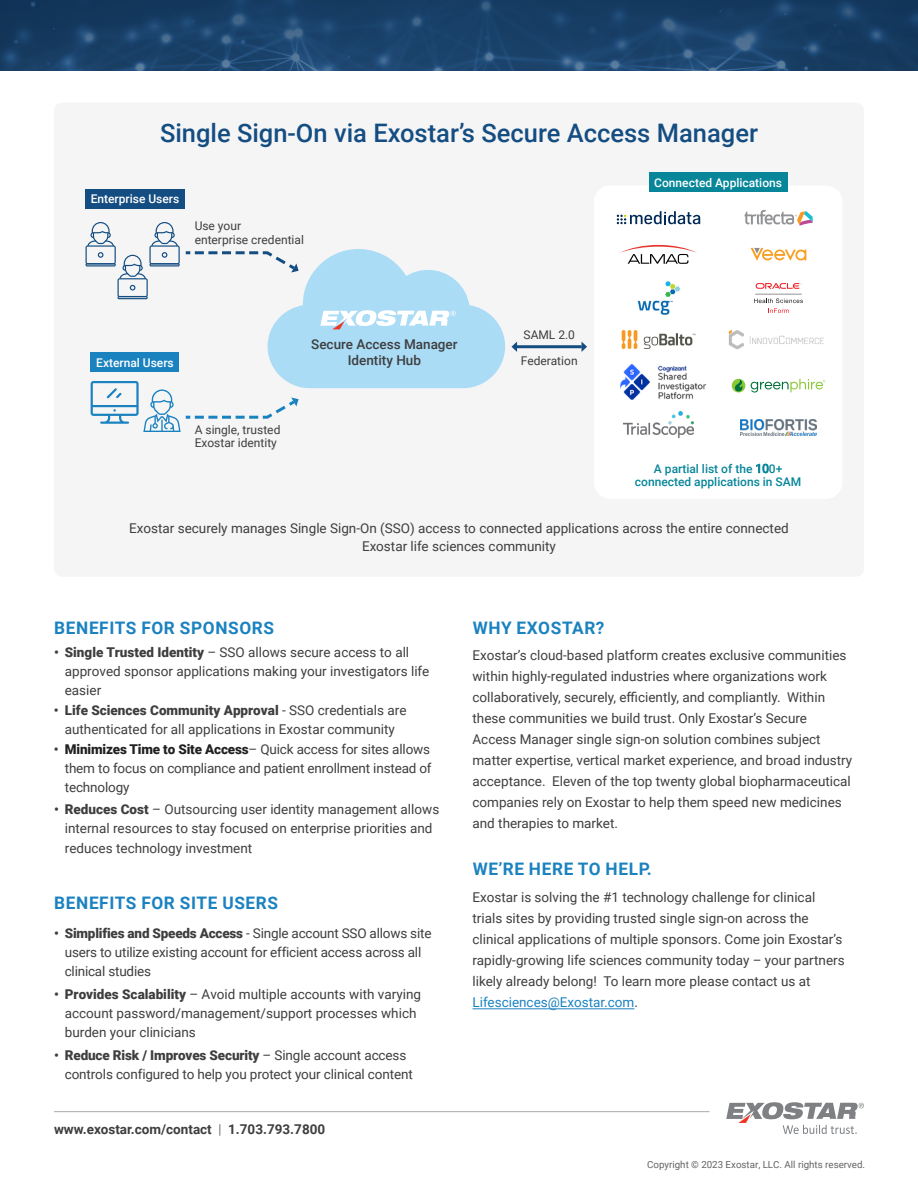
<style>
.page{position:relative;width:918px;height:1188px;background:#fff}
.page>*{position:absolute;margin:0;border:0;box-sizing:border-box;transform-origin:0 0}
.Section_Hed{font:500 25.5px "Roboto";color:#144d81}
.Section_Hed-2{font:700 17.25px "Roboto";letter-spacing:.035em;color:#1b82c0}
.t1{font:13.5px/21px "Roboto";color:#3e3e3f}
.t2{font:700 13.5px "Roboto";color:#3e3e3f}
.t3{font:500 13.5px "Roboto";color:#3e3e3f}
.t4{font:12px/14.4px "Roboto";color:#3e3e3f}
.t5{font:500 12px "Roboto";color:#fff}
.t6{font:500 12px/13.5px "Roboto";color:#07869a;text-align:center}
.t7{font:9.75px "Roboto";color:#636366}
.s1{font-weight:400}
.s2{font-weight:700}
.s3{font-weight:900}
.s4{font-weight:900;color:#212121}
.s5{font-weight:300}
.s6{color:#1b82c0}
</style>
<div class="page">
<div style="left:54px;top:103px;width:810px;height:474px;background:#f5f5f6;border-radius:8px"></div>
<div style="left:594px;top:186px;width:248px;height:313px;background:#fff;border-radius:16px"></div>
<img style="left:0;top:0;width:918px;height:70px">
<svg style="left:726px;top:1102px;width:138px;height:32px"></svg>
<hr style="left:54px;top:1111px;width:656px;height:1px;background:#a8a9ad">
<div style="left:85px;top:189px;width:100px;height:20px;background:#144d81"></div>
<div style="left:649px;top:172px;width:138px;height:20px;background:#07869a"></div>
<svg style="left:617px;top:211px;width:83px;height:13px"></svg>
<svg style="left:620px;top:245px;width:77px;height:19px"></svg>
<svg style="left:622px;top:330px;width:15px;height:19px"></svg>
<svg style="left:644px;top:333px;width:51px;height:16px"></svg>
<img style="left:623px;top:411px;width:71px;height:26px">
<svg style="left:744px;top:210px;width:69px;height:16px"></svg>
<svg style="left:751px;top:248px;width:55px;height:13px"></svg>
<img style="left:728px;top:330px;width:96px;height:20px">
<svg style="left:751px;top:379px;width:74px;height:14px"></svg>
<svg style="left:732px;top:379px;width:13px;height:13px"></svg>
<svg style="left:735px;top:379px;width:8px;height:12px"></svg>
<img style="left:740px;top:420px;width:77px;height:15px">
<hr style="left:517px;top:345px;width:65px;height:3px;background:#144d81">
<svg style="left:512px;top:342px;width:5px;height:10px"></svg>
<svg style="left:582px;top:342px;width:5px;height:10px"></svg>
<svg style="left:86px;top:222px;width:419px;height:210px"></svg>
<svg style="left:756px;top:283px;width:45px;height:6px"></svg>
<svg style="left:754px;top:298px;width:49px;height:15px"></svg>
<hr style="left:755px;top:294px;width:47px;height:1px;background:#939598">
<img style="left:637px;top:281px;width:44px;height:34px">
<hr style="left:473px;top:1008px;width:161px;height:1px;background:#1b82c0">
<img style="left:620px;top:364px;width:87px;height:36px">
<p class="Section_Hed" style="left:160px;top:115px;width:600px">Single Sign-On via Exostar’s Secure Access Manager</p>
<p class="t5" style="left:91px;top:191px;width:90px">Enterprise Users</p>
<p class="t4" style="left:195px;top:218px;width:111px">Use your<br>enterprise credential</p>
<p class="t5" style="left:96px;top:354px;width:79px">External Users</p>
<p class="t4" style="left:195px;top:422px;width:87px;line-height:13.5px">A single, trusted<br>Exostar identity</p>
<p class="t3" style="left:311px;top:335px;width:148px">Secure Access Manager</p>
<p class="t3" style="left:348px;top:351px;width:75px">Identity Hub</p>
<p class="t4" style="left:524px;top:327px;width:53px">SAML 2.0</p>
<p class="t4" style="left:521px;top:353px;width:58px">Federation</p>
<p class="t5" style="left:654px;top:174px;width:129px">Connected Applications</p>
<p class="t6" style="left:635px;top:461px;width:168px">A partial list of the <span class="s1">10</span>0+ connected applications in SAM</p>
<p class="t1" style="left:129px;top:519px;width:661px;line-height:18px;text-align:center">Exostar securely manages Single Sign-On (SSO) access to connected applications across the entire connected<br>Exostar life sciences community</p>
<p class="Section_Hed-2" style="left:54px;top:616px;width:221px">BENEFITS FOR SPONSORS</p>
<p class="t1" style="left:65px;top:642px;width:366px;line-height:18.8px;text-indent:-11px"><span class="s2">•</span> <span class="s3">Single Trusted Identity</span> – SSO allows secure access to all approved sponsor applications making your investigators life easier</p>
<p class="t1" style="left:54px;top:700px;width:354px;line-height:18.8px;text-align:center"><span class="s2">•</span> <span class="s3">Life Sciences Community Approval</span> - SSO credentials are authenticated for all applications in Exostar community</p>
<p class="t1" style="left:65px;top:739px;width:368px;line-height:19.2px;text-align:justify;text-indent:-11px"><span class="s2">•</span> <span class="s4">Minimizes Time to Site Access</span>– Quick access for sites allows them to focus on compliance and patient enrollment instead of technology</p>
<p class="t1" style="left:65px;top:799px;width:376px;line-height:19.4px;text-indent:-11px"><span class="s2">•</span> <span class="s3">Reduces Cost</span> – Outsourcing user identity management allows internal resources to stay focused on enterprise priorities and reduces technology investment</p>
<p class="Section_Hed-2" style="left:54px;top:891px;width:225px">BENEFITS FOR SITE USERS</p>
<p class="t1" style="left:65px;top:923px;width:368px;line-height:19.4px;text-indent:-11px"><span class="s2">•</span> <span class="s3">Simplifies and Speeds Access</span> - Single account SSO allows site users to utilize existing account for efficient access across all clinical studies</p>
<p class="t1" style="left:65px;top:984px;width:358px;line-height:19.4px;text-indent:-11px"><span class="s2">•</span> <span class="s3">Provides Scalability</span> – Avoid multiple accounts with varying account password/management/support processes which burden your clinicians</p>
<p class="t1" style="left:65px;top:1045px;width:350px;line-height:19.2px;text-indent:-11px"><span class="s2">•</span> <span class="s3">Reduce Risk / Improves Security</span> – Single account access controls configured to help you protect your clinical content</p>
<p class="t2" style="left:54px;top:1120px;width:273px">www.exostar.com/contact <span class="s5">|</span> 1.703.793.7800</p>
<p class="Section_Hed-2" style="left:473px;top:616px;width:133px">WHY EXOSTAR?</p>
<p class="t1" style="left:472px;top:645px;width:381px">Exostar’s cloud-based platform creates exclusive communities within highly-regulated industries where organizations work collaboratively, securely, efficiently, and compliantly. Within these communities we build trust. Only Exostar’s Secure Access Manager single sign-on solution combines subject matter expertise, vertical market experience, and broad industry acceptance. Eleven of the top twenty global biopharmaceutical companies rely on Exostar to help them speed new medicines and therapies to market.</p>
<p class="Section_Hed-2" style="left:473px;top:857px;width:180px">WE’RE HERE TO HELP.</p>
<p class="t1" style="left:472px;top:886px;width:374px">Exostar is solving the #1 technology challenge for clinical trials sites by providing trusted single sign-on across the clinical applications of multiple sponsors. Come join Exostar’s rapidly-growing life sciences community today – your partners likely already belong! To learn more please contact us at <span class="s6">Lifesciences@Exostar.com</span>.</p>
<p class="t7" style="left:647px;top:1158px;width:219px">Copyright © 2023 Exostar, LLC. All rights reserved.</p>
</div>
